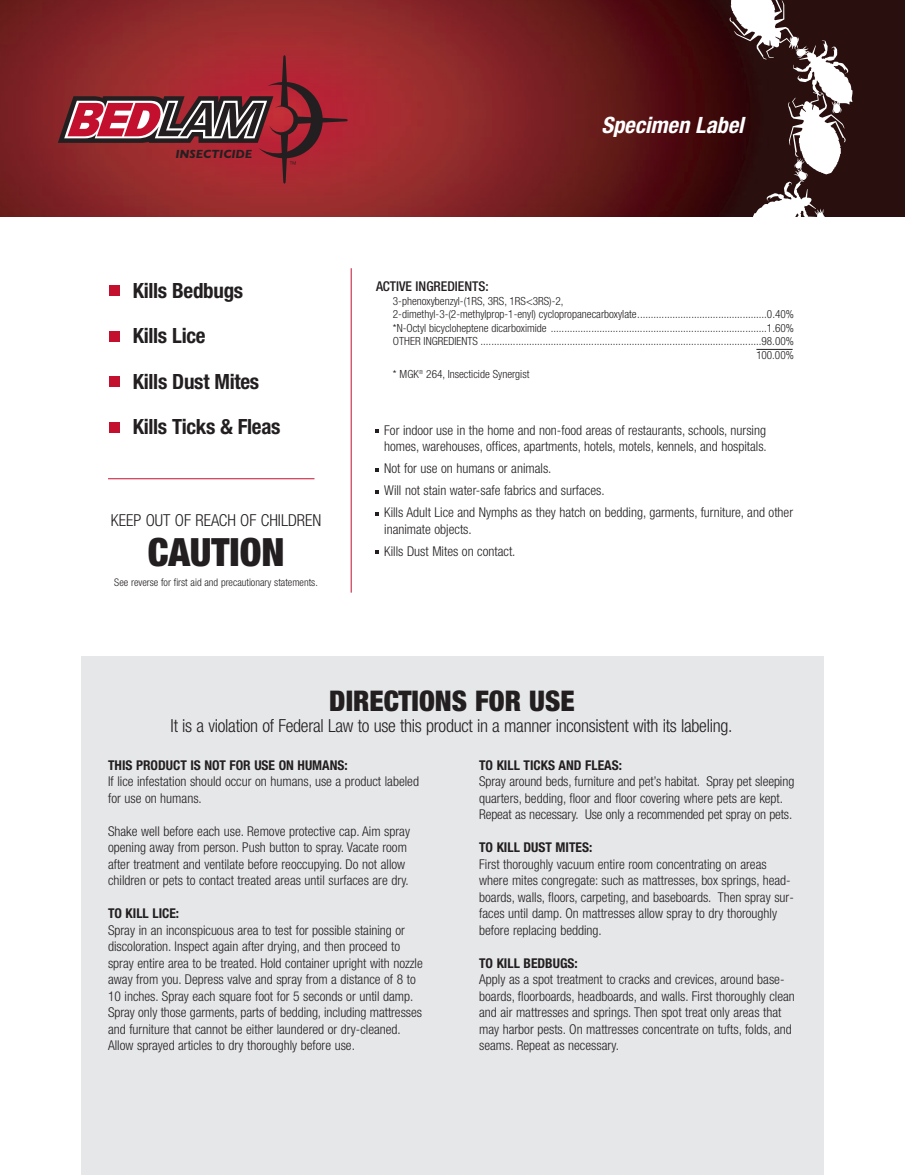
<style>
.page{position:relative;width:905px;height:1175px;background:#fff}
.page>*{position:absolute;margin:0;border:0;box-sizing:border-box;transform-origin:0 0}
.t1{font:900 condensed 39px "Helvetica Neue";color:#231f20}
.t2{font:900 condensed 28.5px "Helvetica Neue";color:#231f20}
.t3{font:italic 700 condensed 22.5px "Helvetica Neue";color:#fff}
.t4{font:700 condensed 21px/45.6px "Helvetica Neue";letter-spacing:-.015em;color:#231f20}
.t5{font:300 condensed 18px "Helvetica Neue";letter-spacing:-.015em;color:#231f20}
.t6{font:300 condensed 16.5px "Helvetica Neue";color:#231f20}
.t7{font:300 condensed 13.5px/16.5px "Helvetica Neue";color:#231f20}
.t8{font:700 condensed 13.5px "Helvetica Neue";color:#231f20}
.t9{font:500 condensed 13.5px "Helvetica Neue";color:#231f20}
.t10{font:italic 700 12px "Gill Sans";color:#231f20}
.t11{font:300 condensed 11.25px "Helvetica Neue";color:#231f20}
.t12{font:300 condensed 10.5px "Helvetica Neue";color:#231f20}
</style>
<div class="page">
<img style="left:0;top:0;width:904px;height:216px">
<svg style="left:729px;top:0;width:123px;height:216px"></svg>
<svg style="left:58px;top:55px;width:289px;height:129px;background:#95323a"></svg>
<div style="left:81px;top:657px;width:743px;height:517px;background:#e6e7e9"></div>
<svg style="left:375px;top:550px;width:4px;height:4px"></svg>
<svg style="left:375px;top:512px;width:4px;height:3px"></svg>
<svg style="left:375px;top:490px;width:4px;height:3px"></svg>
<svg style="left:375px;top:468px;width:4px;height:4px"></svg>
<svg style="left:375px;top:429px;width:4px;height:4px"></svg>
<div style="left:109px;top:422px;width:11px;height:11px;background:#c3102f"></div>
<div style="left:109px;top:376px;width:11px;height:11px;background:#c3102f"></div>
<div style="left:109px;top:331px;width:11px;height:10px;background:#c3102f"></div>
<div style="left:109px;top:285px;width:11px;height:11px;background:#c3102f"></div>
<hr style="left:756px;top:349px;width:36px;height:1px;background:#231f20">
<hr style="left:351px;top:268px;width:1px;height:324px;background:#c3102f">
<hr style="left:108px;top:478px;width:206px;height:1px;background:#c3102f">
<p class="t10" style="left:175px;top:147px;width:78px">INSECTICIDE</p>
<h3 class="t3" style="left:601px;top:117px;width:144px">Specimen Label</h3>
<h3 class="t4" style="left:133px;top:269px;width:149px">Kills Bedbugs<br>Kills Lice<br>Kills Dust Mites<br>Kills Ticks &amp; Fleas</h3>
<p class="t9" style="left:376px;top:282px;width:114px">ACTIVE INGREDIENTS:</p>
<p class="t11" style="left:393px;top:297px;width:172px">3-phenoxybenzyl-(1RS, 3RS, 1RS&lt;3RS)-2,</p>
<p class="t11" style="left:393px;top:310px;width:402px">2-dimethyl-3-(2-methylprop-1-enyl) cyclopropanecarboxylate................................................0.40%</p>
<p class="t11" style="left:393px;top:324px;width:402px">*N-Octyl bicycloheptene dicarboximide ................................................................................1.60%</p>
<p class="t11" style="left:393px;top:337px;width:402px">OTHER INGREDIENTS ........................................................................................................98.00%</p>
<p class="t11" style="left:756px;top:351px;width:39px">100.00%</p>
<p class="t11" style="left:393px;top:370px;width:138px">* MGK<sup>®</sup> 264, Insecticide Synergist</p>
<p class="t7" style="left:384px;top:423px;width:384px">For indoor use in the home and non-food areas of restaurants, schools, nursing homes, warehouses, offices, apartments, hotels, motels, kennels, and hospitals.</p>
<p class="t7" style="left:384px;top:459px;width:410px;line-height:21.9px">Not for use on humans or animals.<br>Will not stain water-safe fabrics and surfaces.<br>Kills Adult Lice and Nymphs as they hatch on bedding, garments, furniture, and other</p>
<p class="t7" style="left:384px;top:519px;width:133px;line-height:21.9px">inanimate objects.<br>Kills Dust Mites on contact.</p>
<p class="t6" style="left:111px;top:514px;width:212px">KEEP OUT OF REACH OF CHILDREN</p>
<h1 class="t1" style="left:148px;top:538px;width:138px">CAUTION</h1>
<p class="t12" style="left:114px;top:578px;width:205px">See reverse for first aid and precautionary statements.</p>
<h2 class="t2" style="left:329px;top:690px;width:247px">DIRECTIONS FOR USE</h2>
<h3 class="t5" style="left:171px;top:718px;width:563px">It is a violation of Federal Law to use this product in a manner inconsistent with its labeling.</h3>
<p class="t8" style="left:108px;top:760px;width:241px">THIS PRODUCT IS NOT FOR USE ON HUMANS:</p>
<p class="t7" style="left:108px;top:774px;width:312px">If lice infestation should occur on humans, use a product labeled for use on humans.</p>
<p class="t7" style="left:108px;top:823px;width:303px">Shake well before each use. Remove protective cap. Aim spray opening away from person. Push button to spray. Vacate room after treatment and ventilate before reoccupying. Do not allow children or pets to contact treated areas until surfaces are dry.</p>
<p class="t8" style="left:108px;top:908px;width:73px">TO KILL LICE:</p>
<p class="t7" style="left:108px;top:922px;width:316px">Spray in an inconspicuous area to test for possible staining or discoloration. Inspect again after drying, and then proceed to spray entire area to be treated. Hold container upright with nozzle away from you. Depress valve and spray from a distance of 8 to 10 inches. Spray each square foot for 5 seconds or until damp.<br>Spray only those garments, parts of bedding, including mattresses and furniture that cannot be either laundered or dry-cleaned.<br>Allow sprayed articles to dry thoroughly before use.</p>
<p class="t8" style="left:479px;top:760px;width:144px">TO KILL TICKS AND FLEAS:</p>
<p class="t7" style="left:479px;top:774px;width:316px">Spray around beds, furniture and pet’s habitat. Spray pet sleeping quarters, bedding, floor and floor covering where pets are kept.<br>Repeat as necessary. Use only a recommended pet spray on pets.</p>
<p class="t8" style="left:479px;top:842px;width:115px">TO KILL DUST MITES:</p>
<p class="t7" style="left:479px;top:856px;width:316px">First thoroughly vacuum entire room concentrating on areas where mites congregate: such as mattresses, box springs, head&shy;boards, walls, floors, carpeting, and baseboards. Then spray sur&shy;faces until damp. On mattresses allow spray to dry thoroughly before replacing bedding.</p>
<p class="t8" style="left:479px;top:958px;width:100px">TO KILL BEDBUGS:</p>
<p class="t7" style="left:479px;top:972px;width:317px">Apply as a spot treatment to cracks and crevices, around base&shy;boards, floorboards, headboards, and walls. First thoroughly clean and air mattresses and springs. Then spot treat only areas that may harbor pests. On mattresses concentrate on tufts, folds, and seams. Repeat as necessary.</p>
</div>
